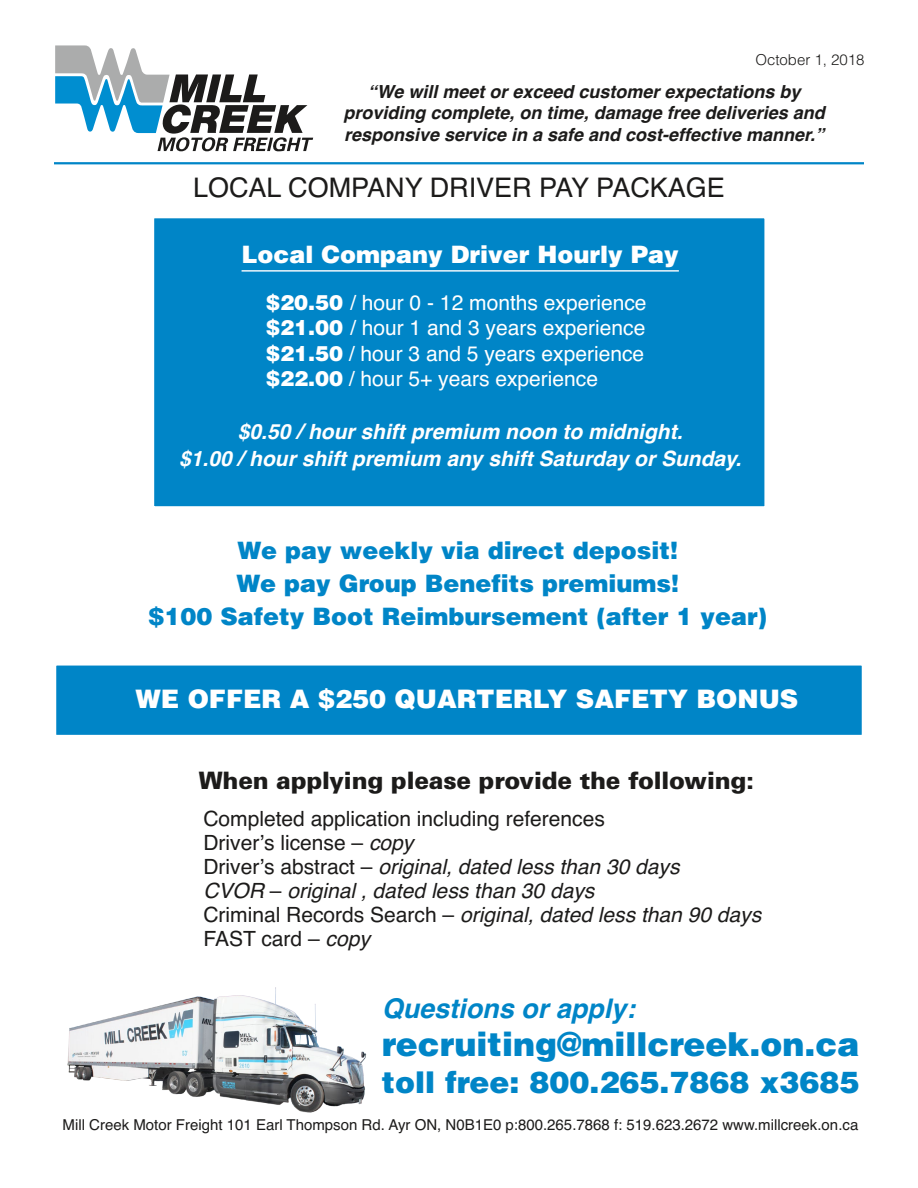
<style>
.page{position:relative;width:918px;height:1188px;background:#fff}
.page>*{position:absolute;margin:0;border:0;box-sizing:border-box;transform-origin:0 0}
.t1{font:900 33px "Helvetica";color:#0085c7}
.t2{font:900 30px "Helvetica";color:#0085c7}
.t3{font:27px "Helvetica";color:#1c1b1a}
.t4{font:italic 700 27px "Helvetica";color:#0085c7}
.t5{font:900 25.5px "Helvetica";color:#fff}
.t6{font:900 24px "Helvetica";color:#0085c7}
.t7{font:900 24px "Univers LT Std";letter-spacing:-.01em;color:#1c1b1a}
.t8{font:900 24px "Helvetica";color:#fff}
.t9{font:italic 21px "Helvetica";color:#1c1b1a}
.t10{font:21px "Helvetica";color:#fff}
.t11{font:italic 700 21px "Helvetica";color:#fff}
.t12{font:21px "Helvetica";color:#1c1b1a}
.t13{font:italic 700 18px/21.6px "Helvetica";color:#1c1b1a;text-align:center}
.t14{font:15px "Helvetica";color:#1c1b1a}
.t15{font:300 15px "Helvetica";color:#1c1b1a}
.s1{font-weight:900}
.s2{font-style:italic}
.s3{font-style:normal}
</style>
<div class="page">
<div style="left:153px;top:217px;width:613px;height:291px;background:#0085c7"></div>
<div style="left:151px;top:215px;width:616px;height:294px;border:3px solid #fff"></div>
<hr style="left:242px;top:270px;width:437px;height:2px;background:#fff">
<img style="left:67px;top:987px;width:300px;height:126px">
<hr style="left:54px;top:162px;width:810px;height:2px;background:#0085c7">
<svg style="left:55px;top:45px;width:258px;height:106px"></svg>
<div style="left:53px;top:663px;width:812px;height:75px;background:#0085c7;border:3px solid #fff"></div>
<p class="t15" style="left:755px;top:50px;width:111px">October 1, 2018</p>
<p class="t13" style="left:344px;top:81px;width:483px">“We will meet or exceed customer expectations by providing complete, on time, damage free deliveries and responsive service in a safe and cost-effective manner.”</p>
<p class="t3" style="left:193px;top:166px;width:533px">LOCAL COMPANY DRIVER PAY PACKAGE</p>
<p class="t8" style="left:242px;top:239px;width:439px">Local Company Driver Hourly Pay</p>
<p class="t10" style="left:266px;top:286px;width:382px"><span class="s1">$20.50</span> / hour 0 - 12 months experience</p>
<p class="t10" style="left:266px;top:312px;width:381px"><span class="s1">$21.00</span> / hour 1 and 3 years experience</p>
<p class="t10" style="left:266px;top:337px;width:380px"><span class="s1">$21.50</span> / hour 3 and 5 years experience</p>
<p class="t10" style="left:266px;top:363px;width:334px"><span class="s1">$22.00</span> / hour 5+ years experience</p>
<p class="t11" style="left:238px;top:414px;width:446px">$0.50 / hour shift premium noon to midnight.</p>
<p class="t11" style="left:179px;top:441px;width:564px">$1.00 / hour shift premium any shift Saturday or Sunday.</p>
<p class="t6" style="left:238px;top:535px;width:442px">We pay weekly via direct deposit!</p>
<p class="t6" style="left:236px;top:568px;width:444px">We pay Group Benefits premiums!</p>
<p class="t6" style="left:148px;top:601px;width:620px">$100 Safety Boot Reimbursement (after 1 year)</p>
<p class="t5" style="left:135px;top:682px;width:664px">WE OFFER A $250 QUARTERLY SAFETY BONUS</p>
<p class="t7" style="left:199px;top:766px;width:557px">When applying please provide the following:</p>
<p class="t12" style="left:203px;top:802px;width:403px">Completed application including references</p>
<p class="t12" style="left:203px;top:826px;width:212px">Driver’s license – <span class="s2">copy</span></p>
<p class="t9" style="left:203px;top:850px;width:478px"><span class="s3">Driver’s abstract –</span> original, dated less than 30 days</p>
<p class="t9" style="left:203px;top:874px;width:393px">CVOR <span class="s3">–</span> original , dated less than 30 days</p>
<p class="t9" style="left:203px;top:898px;width:559px"><span class="s3">Criminal Records Search –</span> original, dated less than 90 days</p>
<p class="t12" style="left:203px;top:922px;width:168px">FAST card – <span class="s2">copy</span></p>
<p class="t4" style="left:382px;top:987px;width:255px">Questions or apply:</p>
<p class="t1" style="left:382px;top:1022px;width:479px">recruiting@millcreek.on.ca</p>
<p class="t2" style="left:382px;top:1063px;width:479px">toll free: 800.265.7868 x3685</p>
<p class="t14" style="left:63px;top:1113px;width:797px">Mill Creek Motor Freight 101 Earl Thompson Rd. Ayr ON, N0B1E0 p:800.265.7868 f: 519.623.2672 www.millcreek.on.ca</p>
</div>
